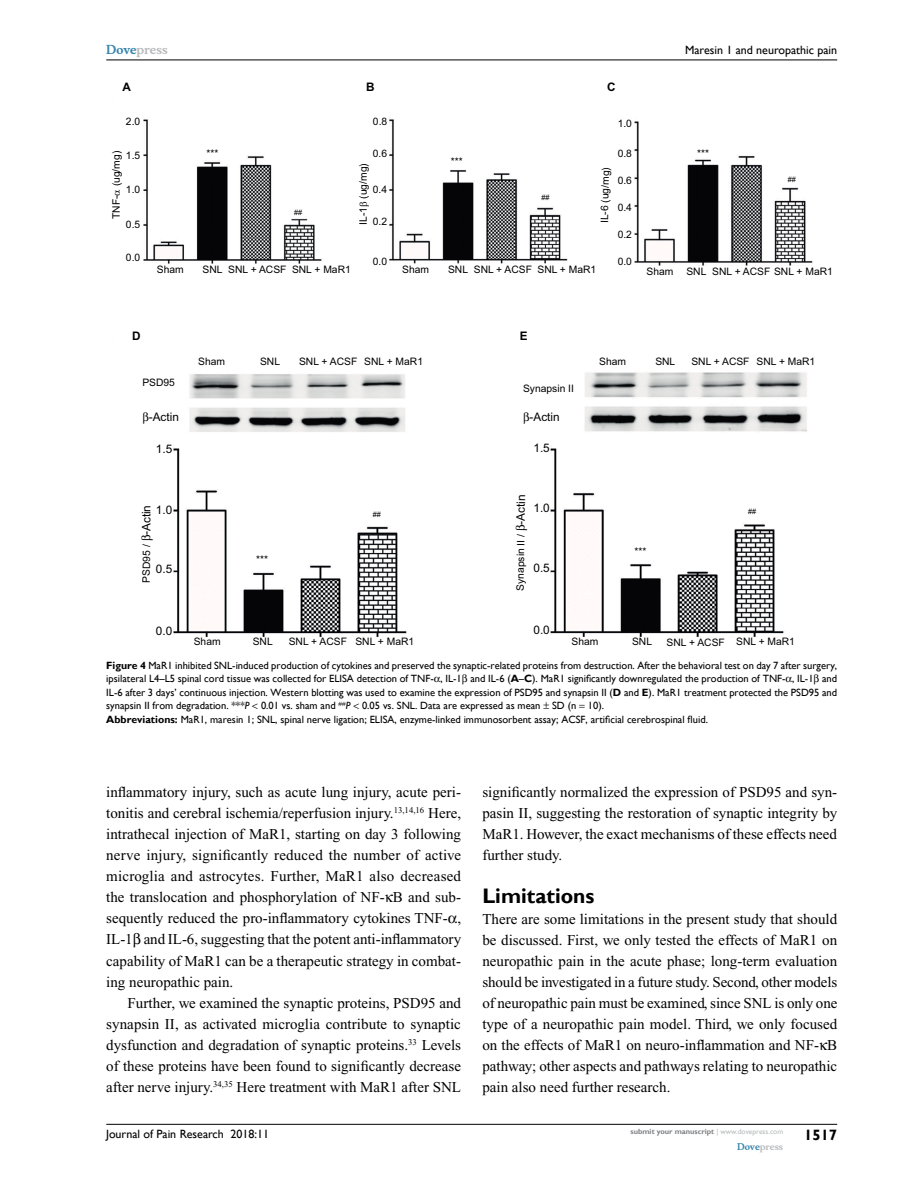
<style>
.page{position:relative;width:918px;height:1188px;background:#fff}
.page>*{position:absolute;margin:0;border:0;box-sizing:border-box;transform-origin:0 0}
.t1{font:700 21px "Gill Sans";color:#000}
.t2{font:15px/21px "Times New Roman";color:#000;text-align:justify}
.t3{font:700 15px "Gill Sans";color:#000}
.t4{font:12px "Gill Sans";color:#000}
.t5{font:700 12px "Musee";color:#b8babc}
.t6{font:11.7px "Arial";color:#000}
.t7{font:11.7px "Arial";color:#000}
.t8{font:700 11.7px "Arial";color:#000}
.t9{font:10.5px/13.5px "Gill Sans";color:#000}
.t10{font:10.35px "Arial";color:#000}
.t11{font:700 9px "Musee";color:#b8babc}
.t12{font:700 7.5px "Gill Sans";color:#808285}
.t13{font:7.35px "Arial";color:#000}
.s1{color:#3785ad}
.s2{font-size:11.7px}
.s3{font-weight:700}
.s4{font-style:italic}
.s5{font-weight:400;color:#b8babc}
</style>
<div class="page">
<hr style="left:106px;top:1124px;width:731px;height:1px;background:#000">
<hr style="left:106px;top:60px;width:731px;height:1px;background:#000">
<img style="left:143px;top:118px;width:670px;height:520px">
<svg style="left:360px;top:202px;width:9px;height:5px"></svg>
<svg style="left:143px;top:412px;width:6px;height:12px"></svg>
<svg style="left:524px;top:412px;width:5px;height:12px"></svg>
<svg style="left:143px;top:535px;width:10px;height:6px"></svg>
<svg style="left:516px;top:525px;width:11px;height:6px"></svg>
<p class="t5" style="left:106px;top:43px;width:63px"><span class="s1">Dove</span>press</p>
<p class="t8" style="left:122px;top:79px;width:10px">A</p>
<p class="t8" style="left:366px;top:79px;width:10px">B</p>
<p class="t8" style="left:607px;top:79px;width:10px">C</p>
<p class="t4" style="left:685px;top:43px;width:154px">Maresin 1 and neuropathic pain</p>
<p class="t10" style="left:126px;top:114px;width:16px">2.0</p>
<p class="t10" style="left:109px;top:219px;width:70px;rotate:-90deg">TNF- (ug/mg)</p>
<p class="t10" style="left:126px;top:149px;width:16px">1.5</p>
<p class="t10" style="left:126px;top:182px;width:16px">1.0</p>
<p class="t10" style="left:126px;top:217px;width:16px">0.5</p>
<p class="t10" style="left:126px;top:250px;width:16px">0.0</p>
<p class="t10" style="left:373px;top:114px;width:16px">0.8</p>
<p class="t10" style="left:618px;top:117px;width:16px">1.0</p>
<p class="t10" style="left:597px;top:223px;width:58px;rotate:-89deg">IL-6 (ug/mg)</p>
<p class="t10" style="left:206px;top:146px;width:14px">***</p>
<p class="t10" style="left:697px;top:146px;width:14px">***</p>
<p class="t10" style="left:373px;top:146px;width:16px">0.6</p>
<p class="t10" style="left:373px;top:182px;width:16px">0.4</p>
<p class="t10" style="left:373px;top:214px;width:16px">0.2</p>
<p class="t10" style="left:373px;top:254px;width:16px">0.0</p>
<p class="t10" style="left:618px;top:146px;width:16px">0.8</p>
<p class="t10" style="left:618px;top:173px;width:16px">0.6</p>
<p class="t10" style="left:618px;top:200px;width:16px">0.4</p>
<p class="t10" style="left:618px;top:227px;width:16px">0.2</p>
<p class="t10" style="left:618px;top:254px;width:16px">0.0</p>
<p class="t10" style="left:451px;top:154px;width:14px">***</p>
<p class="t10" style="left:356px;top:225px;width:63px;rotate:-90deg">IL-1 (ug/mg)</p>
<p class="t13" style="left:788px;top:175px;width:10px">##</p>
<p class="t13" style="left:541px;top:193px;width:10px">##</p>
<p class="t13" style="left:294px;top:207px;width:10px">##</p>
<p class="t10" style="left:157px;top:262px;width:28px">Sham</p>
<p class="t10" style="left:203px;top:262px;width:150px">SNL SNL + ACSF SNL + MaR1</p>
<p class="t10" style="left:402px;top:262px;width:28px">Sham</p>
<p class="t10" style="left:448px;top:262px;width:150px">SNL SNL + ACSF SNL + MaR1</p>
<p class="t10" style="left:647px;top:265px;width:28px">Sham</p>
<p class="t10" style="left:686px;top:265px;width:148px">SNL SNL + ACSF SNL + MaR1</p>
<p class="t8" style="left:132px;top:328px;width:10px">D</p>
<p class="t8" style="left:520px;top:328px;width:9px">E</p>
<p class="t10" style="left:142px;top:375px;width:34px">PSD95</p>
<p class="t10" style="left:198px;top:354px;width:28px">Sham</p>
<p class="t10" style="left:655px;top:354px;width:22px">SNL</p>
<p class="t10" style="left:691px;top:354px;width:125px">SNL + ACSF SNL + MaR1</p>
<p class="t10" style="left:260px;top:354px;width:22px">SNL</p>
<p class="t10" style="left:299px;top:354px;width:125px">SNL + ACSF SNL + MaR1</p>
<p class="t10" style="left:599px;top:354px;width:28px">Sham</p>
<p class="t10" style="left:523px;top:381px;width:52px">Synapsin II</p>
<p class="t7" style="left:149px;top:409px;width:32px">-Actin</p>
<p class="t7" style="left:530px;top:409px;width:32px">-Actin</p>
<p class="t6" style="left:156px;top:443px;width:18px">1.5</p>
<p class="t6" style="left:534px;top:441px;width:18px">1.5</p>
<p class="t6" style="left:156px;top:503px;width:18px">1.0</p>
<p class="t10" style="left:139px;top:583px;width:79px;rotate:-90deg">PSD95 / <span class="s2">-Actin</span></p>
<p class="t6" style="left:156px;top:562px;width:18px">0.5</p>
<p class="t10" style="left:256px;top:552px;width:14px">***</p>
<p class="t13" style="left:373px;top:510px;width:10px">##</p>
<p class="t10" style="left:513px;top:591px;width:97px;rotate:-89deg">Synapsin II / <span class="s2">-Actin</span></p>
<p class="t6" style="left:534px;top:502px;width:18px">1.0</p>
<p class="t6" style="left:534px;top:561px;width:18px">0.5</p>
<p class="t6" style="left:156px;top:624px;width:18px">0.0</p>
<p class="t6" style="left:534px;top:623px;width:18px">0.0</p>
<p class="t10" style="left:635px;top:544px;width:14px">***</p>
<p class="t13" style="left:748px;top:506px;width:10px">##</p>
<p class="t10" style="left:194px;top:634px;width:28px">Sham</p>
<p class="t10" style="left:253px;top:634px;width:22px">SNL</p>
<p class="t10" style="left:289px;top:634px;width:127px">SNL + ACSF SNL + MaR1</p>
<p class="t10" style="left:572px;top:634px;width:28px">Sham</p>
<p class="t10" style="left:632px;top:634px;width:22px">SNL</p>
<p class="t10" style="left:667px;top:635px;width:130px">SNL + ACSF SNL + MaR1</p>
<p class="t9" style="left:106px;top:659px;width:732px"><span class="s3">Figure 4</span> MaR1 inhibited SNL-induced production of cytokines and preserved the synaptic-related proteins from destruction. After the behavioral test on day 7 after surgery, ipsilateral L4–L5 spinal cord tissue was collected for ELISA</p>
<p class="t9" style="left:106px;top:672px;width:732px;text-indent:250px">detection of TNF- , IL-1 and IL-6 (<span class="s3">A</span>–<span class="s3">C</span>). MaR1 significantly downregulated the production of TNF- , IL-1 and IL-6 after 3 days’ continuous injection. Western blotting was used to examine the expression of PSD95 and synapsin II (<span class="s3">D</span> and <span class="s3">E</span>). MaR1 treatment protected the PSD95 and synapsin II from degradation. ***<span class="s4">P</span> 0.01 vs. sham and <sup>##</sup><span class="s4">P</span> 0.05 vs. SNL. Data are expressed as mean SD (n 10).<br><span class="s3">Abbreviations:</span> MaR1, maresin 1; SNL, spinal nerve ligation; ELISA, enzyme-linked immunosorbent assay; ACSF, artificial cerebrospinal fluid.</p>
<p class="t2" style="left:106px;top:781px;width:357px">inflammatory injury, such as acute lung injury, acute peri&shy;tonitis and cerebral ischemia/reperfusion injury.<sup>13,14,16</sup> Here, intrathecal injection of MaR1, starting on day 3 following nerve injury, significantly reduced the number of active microglia and astrocytes. Further, MaR1 also decreased the translocation and phosphorylation of NF- B and sub&shy;sequently reduced the pro-inflammatory cytokines TNF- , IL-1 and IL-6, suggesting that the potent anti-inflammatory capability of MaR1 can be a therapeutic strategy in combat&shy;ing neuropathic pain.</p>
<p class="t2" style="left:106px;top:992px;width:356px;text-indent:21px">Further, we examined the synaptic proteins, PSD95 and synapsin II, as activated microglia contribute to synaptic dysfunction and degradation of synaptic proteins.<sup>33</sup> Levels of these proteins have been found to significantly decrease after nerve injury.<sup>34,35</sup> Here treatment with MaR1 after SNL</p>
<p class="t2" style="left:482px;top:781px;width:356px">significantly normalized the expression of PSD95 and syn&shy;pasin II, suggesting the restoration of synaptic integrity by MaR1. However, the exact mechanisms of these effects need further study.</p>
<h1 class="t1" style="left:482px;top:883px;width:113px">Limitations</h1>
<p class="t2" style="left:482px;top:909px;width:357px">There are some limitations in the present study that should be discussed. First, we only tested the effects of MaR1 on neuropathic pain in the acute phase; long-term evaluation should be investigated in a future study. Second, other models of neuropathic pain must be examined, since SNL is only one type of a neuropathic pain model. Third, we only focused on the effects of MaR1 on neuro-inflammation and NF- B pathway; other aspects and pathways relating to neuropathic pain also need further research.</p>
<p class="t4" style="left:106px;top:1127px;width:164px">Journal of Pain Research 2018:11</p>
<p class="t12" style="left:631px;top:1127px;width:154px">submit your manuscript <span class="s5">| www.dovepress.com</span></p>
<p class="t11" style="left:737px;top:1141px;width:48px"><span class="s1">Dove</span>press</p>
<p class="t3" style="left:804px;top:1126px;width:35px">1517</p>
</div>
